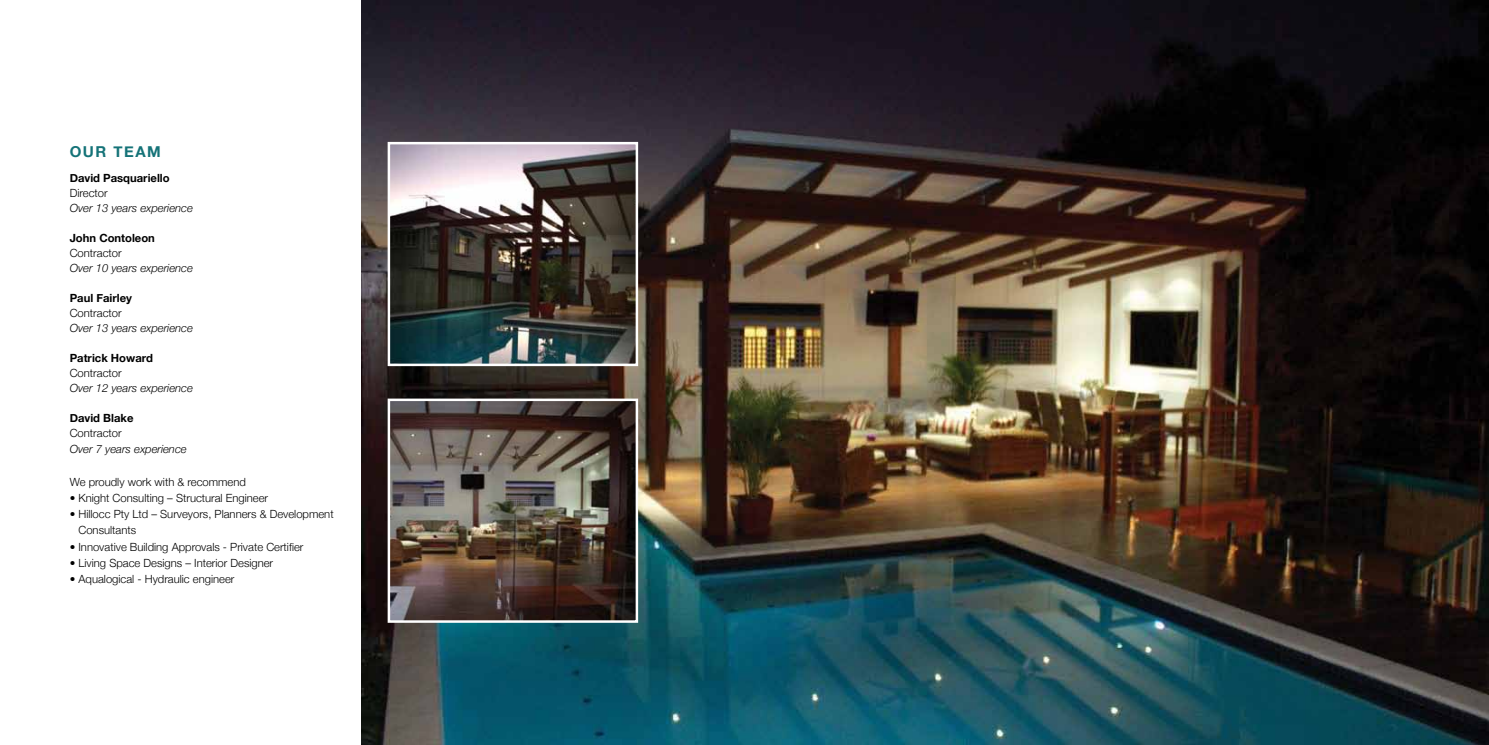
<style>
.page{position:relative;width:1489px;height:745px;background:#fff}
.page>*{position:absolute;margin:0;border:0;box-sizing:border-box;transform-origin:0 0}
.t1{font:700 15px "Helvetica Neue";letter-spacing:.1em;color:#157378}
.t2{font:300 11.25px/16.2px "Helvetica Neue";color:#000}
.t3{font:italic 300 11.25px "Helvetica Neue";color:#000}
.t4{font:700 11.25px "Helvetica Neue";color:#000}
</style>
<div class="page">
<img style="left:361px;top:0;width:1127px;height:744px">
<img style="left:390px;top:145px;width:245px;height:218px">
<div style="left:387px;top:142px;width:251px;height:224px;border:2px solid #fff"></div>
<img style="left:390px;top:401px;width:245px;height:218px">
<div style="left:387px;top:398px;width:251px;height:224px;border:2px solid #fff"></div>
<h1 class="t1" style="left:70px;top:142px;width:93px">OUR TEAM</h1>
<p class="t4" style="left:70px;top:170px;width:101px">David Pasquariello</p>
<p class="t2" style="left:70px;top:184px;width:39px">Director</p>
<p class="t3" style="left:70px;top:201px;width:125px">Over 13 years experience</p>
<p class="t4" style="left:70px;top:230px;width:87px">John Contoleon</p>
<p class="t2" style="left:70px;top:244px;width:53px">Contractor</p>
<p class="t3" style="left:70px;top:261px;width:125px">Over 10 years experience</p>
<p class="t4" style="left:70px;top:290px;width:64px">Paul Fairley</p>
<p class="t2" style="left:70px;top:304px;width:53px">Contractor</p>
<p class="t3" style="left:70px;top:321px;width:125px">Over 13 years experience</p>
<p class="t4" style="left:70px;top:350px;width:85px">Patrick Howard</p>
<p class="t2" style="left:70px;top:364px;width:53px">Contractor</p>
<p class="t3" style="left:70px;top:381px;width:125px">Over 12 years experience</p>
<p class="t4" style="left:70px;top:410px;width:65px">David Blake</p>
<p class="t2" style="left:70px;top:424px;width:53px">Contractor</p>
<p class="t3" style="left:70px;top:442px;width:118px">Over 7 years experience</p>
<p class="t2" style="left:70px;top:473px;width:178px">We proudly work with &amp; recommend</p>
<p class="t2" style="left:70px;top:489px;width:200px">• Knight Consulting – Structural Engineer</p>
<p class="t2" style="left:78px;top:505px;width:257px;text-indent:-9px">• Hillocc Pty Ltd – Surveyors, Planners &amp; Development<br>Consultants</p>
<p class="t2" style="left:70px;top:538px;width:235px">• Innovative Building Approvals - Private Certifier</p>
<p class="t2" style="left:70px;top:554px;width:205px">• Living Space Designs – Interior Designer</p>
<p class="t2" style="left:70px;top:570px;width:166px">• Aqualogical - Hydraulic engineer</p>
</div>
